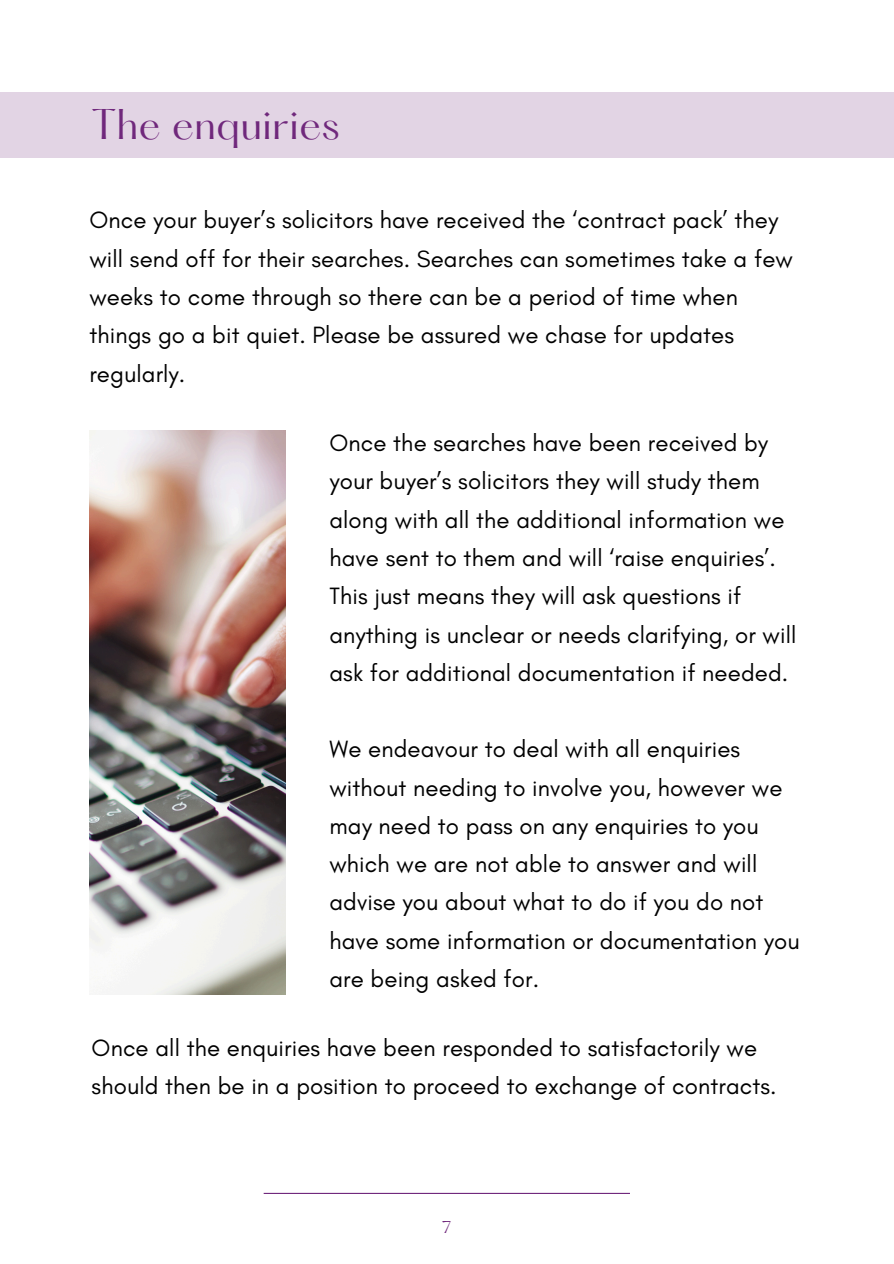
<style>
.page{position:relative;width:894px;height:1264px;background:#fff}
.page>*{position:absolute;margin:0;border:0;box-sizing:border-box;transform-origin:0 0}
.t1{font:37.5px "Hatton";letter-spacing:.01em;color:#70287c}
.t2{font:24px/38.2px "Glacial Indifference";letter-spacing:.005em;color:#000}
.t3{font:15px "Hatton";color:#70287c}
</style>
<div class="page">
<div style="left:0;top:92px;width:893px;height:66px;background:#e2d4e4"></div>
<img style="left:89px;top:430px;width:196px;height:564px">
<hr style="left:263px;top:1192px;width:366px;height:1px;background:#70287c">
<p class="t1" style="left:92px;top:106px;width:250px">The enquiries</p>
<h1 class="t2" style="left:89px;top:201px;width:704px">Once your buyer’s solicitors have received the ‘contract pack’ they will send off for their searches. Searches can sometimes take a few weeks to come through so there can be a period of time when things go a bit quiet. Please be assured we chase for updates regularly.</h1>
<p class="t2" style="left:329px;top:423px;width:468px">Once the searches have been received by your buyer’s solicitors they will study them along with all the additional information we have sent to them and will ‘raise enquiries’.<br>This just means they will ask questions if anything is unclear or needs clarifying, or will ask for additional documentation if needed.</p>
<p class="t2" style="left:329px;top:729px;width:471px">We endeavour to deal with all enquiries without needing to involve you, however we may need to pass on any enquiries to you which we are not able to answer and will advise you about what to do if you do not have some information or documentation you are being asked for.</p>
<p class="t2" style="left:92px;top:1028px;width:686px">Once all the enquiries have been responded to satisfactorily we should then be in a position to proceed to exchange of contracts.</p>
<p class="t3" style="left:442px;top:1219px;width:11px">7</p>
</div>
